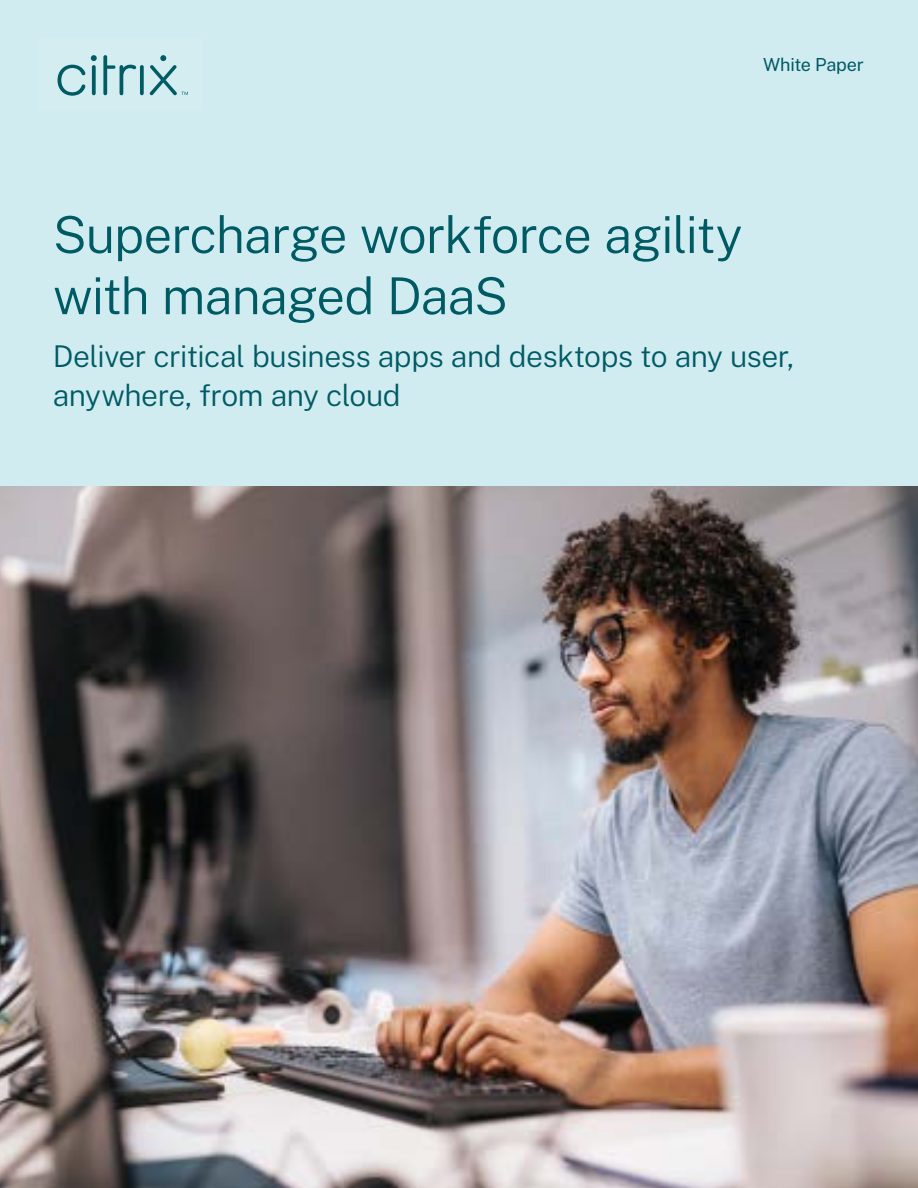
<style>
.page{position:relative;width:918px;height:1188px;background:#fff}
.page>*{position:absolute;margin:0;border:0;box-sizing:border-box;transform-origin:0 0}
.t1{font:300 51px/61.2px "Public Sans";letter-spacing:-.025em;color:#005a64}
.t2{font:300 30px/39px "Public Sans";letter-spacing:-.015em;color:#005a64}
.t3{font:18px "Public Sans";letter-spacing:-.01em;color:#005a64}
</style>
<div class="page">
<div style="left:0;top:0;width:918px;height:486px;background:#d0ecf0"></div>
<img style="left:0;top:486px;width:918px;height:702px">
<svg style="left:58px;top:65px;width:27px;height:31px"></svg>
<svg style="left:103px;top:55px;width:33px;height:40px"></svg>
<svg style="left:140px;top:65px;width:4px;height:30px"></svg>
<svg style="left:92px;top:65px;width:4px;height:30px"></svg>
<svg style="left:91px;top:55px;width:6px;height:6px"></svg>
<svg style="left:150px;top:55px;width:38px;height:40px"></svg>
<p class="t3" style="left:763px;top:51px;width:102px">White Paper</p>
<h1 class="t1" style="left:53px;top:201px;width:691px">Supercharge workforce agility with managed DaaS</h1>
<p class="t2" style="left:53px;top:334px;width:743px">Deliver critical business apps and desktops to any user, anywhere, from any cloud</p>
</div>
